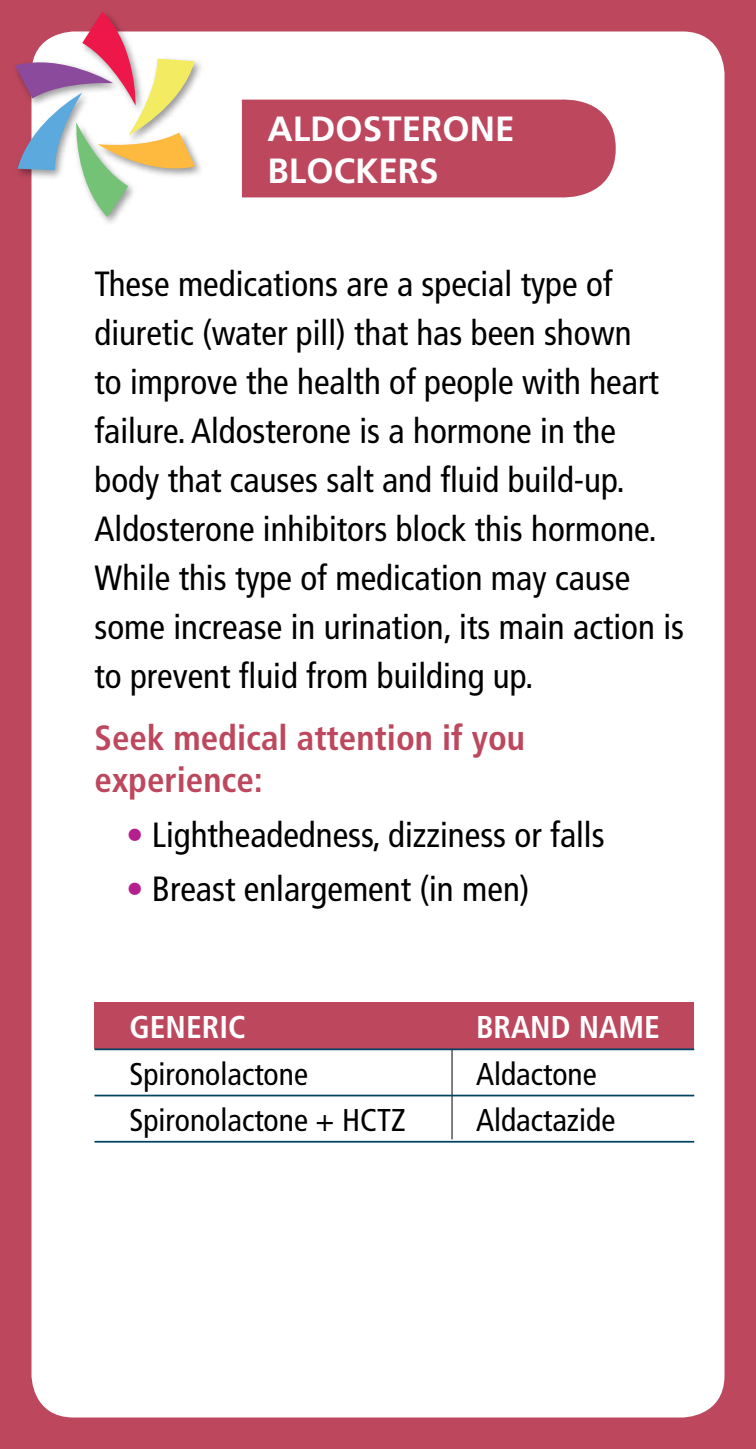
<style>
.page{position:relative;width:756px;height:1449px;background:#bd485e}
.page>*{position:absolute;margin:0;border:0;box-sizing:border-box;transform-origin:0 0}
.Text{font:condensed 35px/49px "Frutiger";color:#000}
.Bullet_List{font:condensed 35px "Frutiger";color:#000}
.Subhead{font:700 condensed 35px/42px "Frutiger";color:#bd485e}
.Headings{font:700 35px/42px "Frutiger";color:#fff}
.t1{font:condensed 31.5px "Frutiger";color:#000}
.t2{font:700 condensed 31.5px "Frutiger";color:#fff}
.s1{color:#b41e8e}
</style>
<div class="page">
<div style="left:32px;top:32px;width:692px;height:1386px;background:#fff;border-radius:42px"></div>
<div style="left:242px;top:99px;width:374px;height:99px;background:#bd485e"></div>
<img style="left:31px;top:31px;width:177px;height:199px">
<svg style="left:15px;top:12px;width:180px;height:205px"></svg>
<hr style="left:451px;top:1049px;width:2px;height:90px;background:#6d6e71">
<div style="left:94px;top:1002px;width:600px;height:47px;background:#bd485e"></div>
<hr style="left:94px;top:1048px;width:600px;height:2px;background:#004261">
<hr style="left:94px;top:1095px;width:600px;height:1px;background:#004261">
<hr style="left:94px;top:1141px;width:600px;height:2px;background:#004261">
<h1 class="Headings" style="left:268px;top:108px;width:248px">ALDOSTERONE<br>BLOCKERS</h1>
<p class="Text" style="left:94px;top:260px;width:591px">These medications are a special type of diuretic (water pill) that has been shown<br>to improve the health of people with heart failure. Aldosterone is a hormone in the body that causes salt and fluid build-up.<br>Aldosterone inhibitors block this hormone.<br>While this type of medication may cause some increase in urination, its main action is to prevent fluid from building up.</p>
<h2 class="Subhead" style="left:94px;top:717px;width:432px">Seek medical attention if you experience:</h2>
<p class="Bullet_List" style="left:126px;top:814px;width:480px"><span class="s1">•</span> Lightheadedness, dizziness or falls</p>
<p class="Bullet_List" style="left:126px;top:869px;width:405px"><span class="s1">•</span> Breast enlargement (in men)</p>
<p class="t2" style="left:130px;top:1009px;width:118px">GENERIC</p>
<p class="t2" style="left:476px;top:1009px;width:185px">BRAND NAME</p>
<p class="t1" style="left:130px;top:1055px;width:180px">Spironolactone</p>
<p class="t1" style="left:476px;top:1055px;width:122px">Aldactone</p>
<p class="t1" style="left:130px;top:1102px;width:278px">Spironolactone + HCTZ</p>
<p class="t1" style="left:476px;top:1102px;width:141px">Aldactazide</p>
</div>
